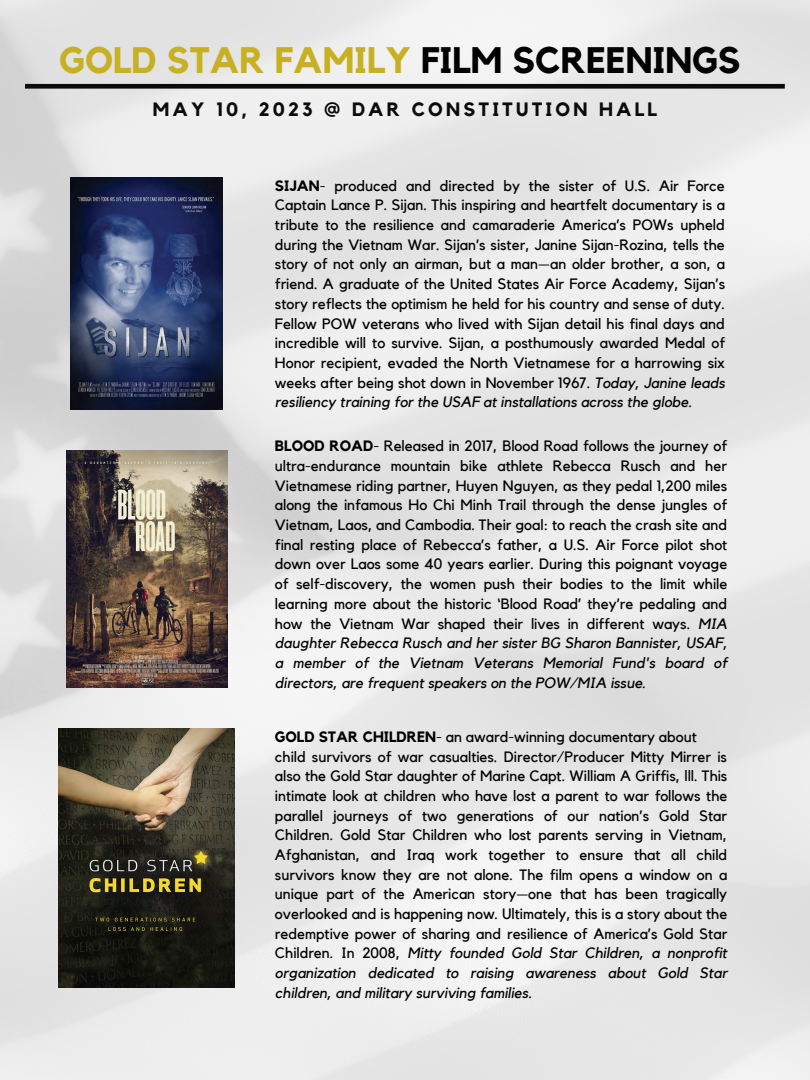
<style>
.page{position:relative;width:810px;height:1080px;background:#fff}
.page>*{position:absolute;margin:0;border:0;box-sizing:border-box;transform-origin:0 0}
.t1{font:700 36.75px "Kollektif";color:#c8b023}
.t2{font:700 19.25px "Kollektif";letter-spacing:.165em;color:#0b0b0b}
.t3{font:14.94px/19.7px "Kollektif";color:#000;text-align:justify}
.s1{color:#000}
.s2{font-weight:700}
.s3{font-style:italic}
</style>
<div class="page">
<img style="left:0;top:0;width:810px;height:1080px">
<div style="left:25px;top:84px;width:760px;height:5px;background:#0b0b0b"></div>
<img style="left:71px;top:178px;width:152px;height:231px">
<img style="left:66px;top:450px;width:161px;height:237px">
<img style="left:59px;top:729px;width:176px;height:258px">
<h1 class="t1" style="left:59px;top:44px;width:683px">GOLD STAR FAMILY <span class="s1">FILM SCREENINGS</span></h1>
<p class="t2" style="left:153px;top:101px;width:506px">MAY 10, 2023 @ DAR CONSTITUTION HALL</p>
<p class="t3" style="left:275px;top:176px;width:452px"><span class="s2">SIJAN</span>- produced and directed by the sister of U.S. Air Force Captain Lance P. Sijan. This inspiring and heartfelt documentary is a tribute to the resilience and camaraderie America’s POWs upheld during the Vietnam War. Sijan’s sister, Janine Sijan-Rozina, tells the story of not only an airman, but a man—an older brother, a son, a friend. A graduate of the United States Air Force Academy, Sijan’s story reflects the optimism he held for his country and sense of duty.<br>Fellow POW veterans who lived with Sijan detail his final days and incredible will to survive. Sijan, a posthumously awarded Medal of Honor recipient, evaded the North Vietnamese for a harrowing six weeks after being shot down in November 1967. <span class="s3">Today, Janine leads resiliency training for the USAF at installations across the globe.</span></p>
<p class="t3" style="left:275px;top:437px;width:454px"><span class="s2">BLOOD ROAD</span>- Released in 2017, Blood Road follows the journey of ultra-endurance mountain bike athlete Rebecca Rusch and her Vietnamese riding partner, Huyen Nguyen, as they pedal 1,200 miles along the infamous Ho Chi Minh Trail through the dense jungles of Vietnam, Laos, and Cambodia. Their goal: to reach the crash site and final resting place of Rebecca’s father, a U.S. Air Force pilot shot down over Laos some 40 years earlier. During this poignant voyage of self-discovery, the women push their bodies to the limit while learning more about the historic ‘Blood Road’ they’re pedaling and how the Vietnam War shaped their lives in different ways. <span class="s3">MIA daughter Rebecca Rusch and her sister BG Sharon Bannister, USAF, a member of the Vietnam Veterans Memorial Fund's board of directors, are frequent speakers on the POW/MIA issue.</span></p>
<p class="t3" style="left:275px;top:727px;width:454px;text-align:left"><span class="s2">GOLD STAR CHILDREN</span>- an award-winning documentary about child survivors of war casualties. Director/Producer Mitty Mirrer is also the Gold Star daughter of Marine Capt. William A Griffis, lll. This intimate look at children who have lost a parent to war follows the parallel journeys of two generations of our nation’s Gold Star Children. Gold Star Children who lost parents serving in Vietnam, Afghanistan, and Iraq work together to ensure that all child survivors know they are not alone. The film opens a window on a unique part of the American story—one that has been tragically overlooked and is happening now. Ultimately, this is a story about the redemptive power of sharing and resilience of America’s Gold Star Children. In 2008, <span class="s3">Mitty founded Gold Star Children, a nonprofit organization dedicated to raising awareness about Gold Star children, and military surviving families.</span></p>
</div>
